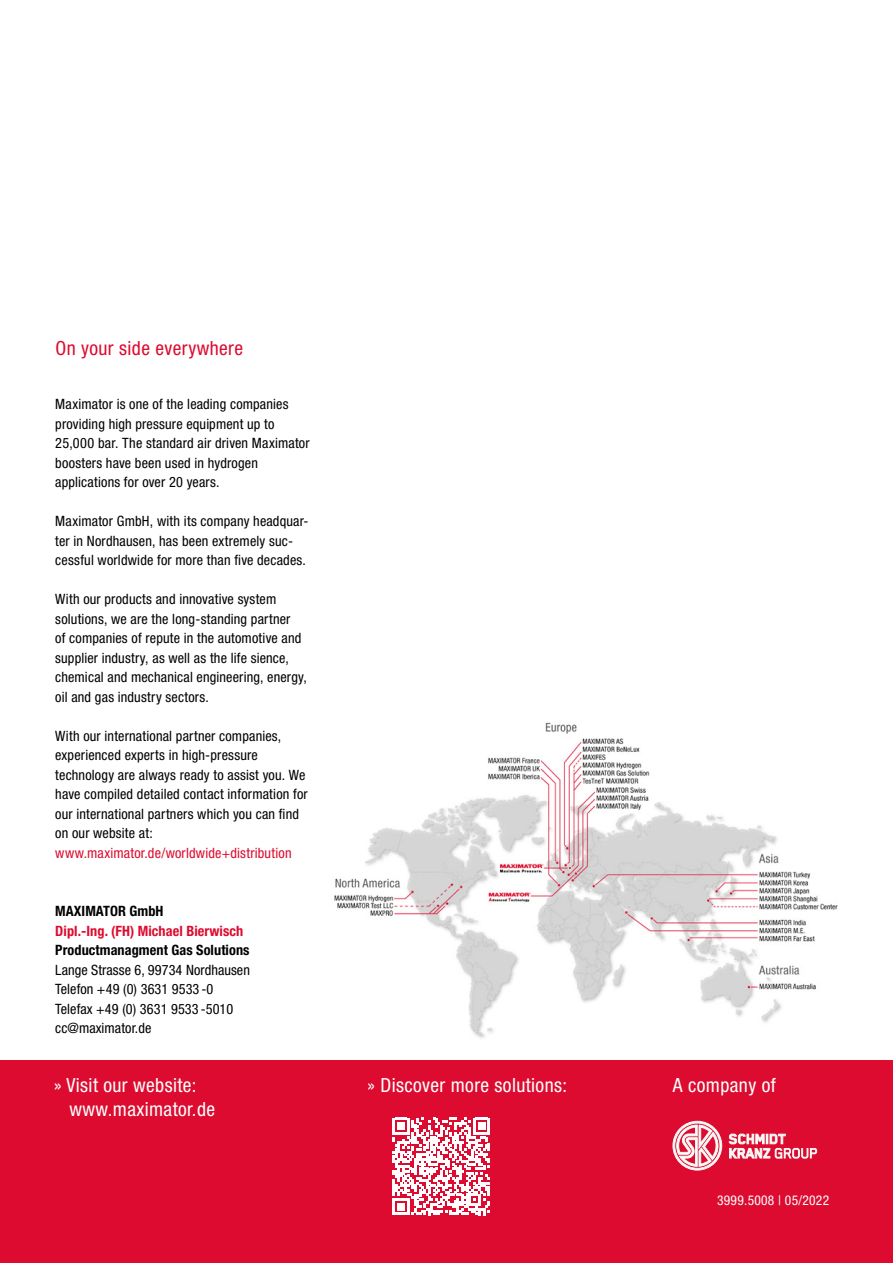
<style>
.page{position:relative;width:893px;height:1263px;background:#fff}
.page>*{position:absolute;margin:0;border:0;box-sizing:border-box;transform-origin:0 0}
.t1{font:condensed 19.5px "Helvetica Neue LT Std";letter-spacing:.02em;color:#fff}
.t2{font:condensed 19.5px "Helvetica Neue LT Std";letter-spacing:.02em;color:#dd0b2f}
.t3{font:condensed 14.25px/19.5px "Helvetica Neue LT Std";letter-spacing:.01em;color:#000}
.t4{font:700 condensed 14.25px "Helvetica Neue LT Std";letter-spacing:.005em;color:#000}
.t5{font:condensed 14.25px "Helvetica Neue LT Std";letter-spacing:.015em;color:#dd0b2f}
.t6{font:700 condensed 14.25px "Helvetica Neue LT Std";letter-spacing:.005em;color:#dd0b2f}
.t7{font:condensed 13.5px "Helvetica Neue LT Std";letter-spacing:.02em;color:#fff}
</style>
<div class="page">
<div style="left:0;top:1060px;width:893px;height:203px;background:#dd0b2f"></div>
<svg style="left:393px;top:1118px;width:97px;height:97px"></svg>
<img style="left:334px;top:722px;width:504px;height:316px">
<svg style="left:673px;top:1121px;width:49px;height:49px"></svg>
<svg style="left:729px;top:1134px;width:88px;height:24px"></svg>
<h1 class="t2" style="left:55px;top:337px;width:189px">On your side everywhere</h1>
<p class="t3" style="left:55px;top:394px;width:256px">Maximator is one of the leading companies providing high pressure equipment up to 25,000 bar. The standard air driven Maximator boosters have been used in hydrogen applications for over 20 years.</p>
<p class="t3" style="left:55px;top:511px;width:255px">Maximator GmbH, with its company headquar&shy;ter in Nordhausen, has been extremely suc&shy;cessful worldwide for more than five decades.</p>
<p class="t3" style="left:55px;top:589px;width:253px">With our products and innovative system solutions, we are the long-standing partner<br>of companies of repute in the automotive and supplier industry, as well as the life sience, chemical and mechanical engineering, energy, oil and gas industry sectors.</p>
<p class="t3" style="left:55px;top:726px;width:254px">With our international partner companies, experienced experts in high-pressure technology are always ready to assist you. We have compiled detailed contact information for our international partners which you can find on our website at:</p>
<p class="t5" style="left:55px;top:844px;width:238px">www.maximator.de/worldwide+distribution</p>
<p class="t4" style="left:55px;top:903px;width:110px">MAXIMATOR GmbH</p>
<p class="t6" style="left:55px;top:922px;width:189px">Dipl.-Ing. (FH) Michael Bierwisch</p>
<p class="t4" style="left:55px;top:941px;width:196px">Productmanagment Gas Solutions</p>
<p class="t3" style="left:55px;top:960px;width:196px">Lange Strasse 6, 99734 Nordhausen<br>Telefon +49 (0) 3631 9533 -0<br>Telefax +49 (0) 3631 9533 -5010 cc@maximator.de</p>
<h1 class="t1" style="left:54px;top:1073px;width:144px">» Visit our website:</h1>
<h1 class="t1" style="left:673px;top:1073px;width:104px">A company of</h1>
<h1 class="t1" style="left:69px;top:1098px;width:147px">www.maximator.de</h1>
<h1 class="t1" style="left:368px;top:1073px;width:201px">» Discover more solutions:</h1>
<p class="t7" style="left:717px;top:1193px;width:114px">3999.5008 | 05/2022</p>
</div>
